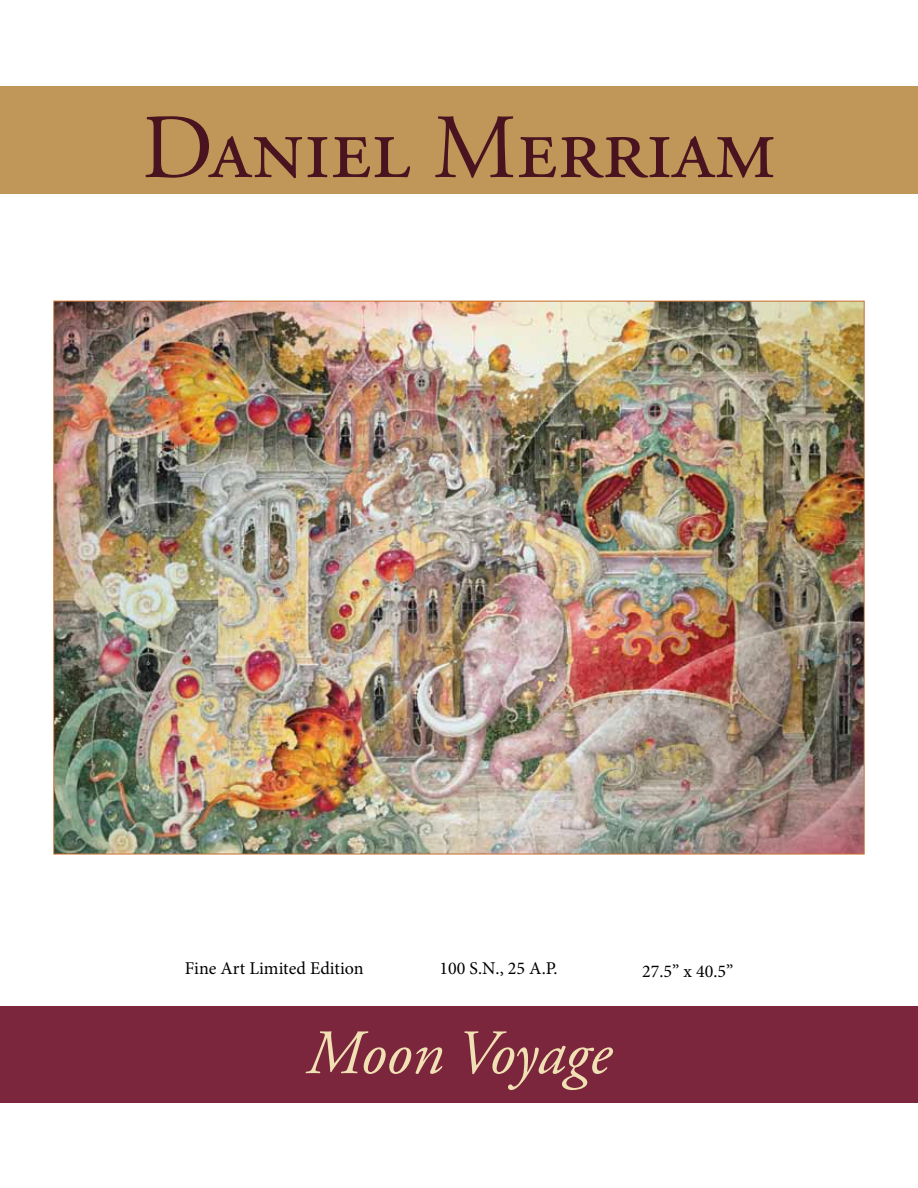
<style>
.page{position:relative;width:918px;height:1188px;background:#fff}
.page>*{position:absolute;margin:0;border:0;box-sizing:border-box;transform-origin:0 0}
.t1{font:91.5px "Adobe Garamond Pro";color:#4b1320}
.t2{font:italic 63px "Adobe Garamond Pro";color:#f1e0b4}
.t3{font:18px "Minion Pro";color:#000}
</style>
<div class="page">
<div style="left:0;top:86px;width:918px;height:108px;background:#c09759"></div>
<div style="left:0;top:1006px;width:918px;height:96px;background:#7b263d"></div>
<img style="left:53px;top:300px;width:812px;height:555px">
<h1 class="t1" style="left:142px;top:93px;width:636px">Daniel Merriam</h1>
<p class="t3" style="left:185px;top:956px;width:180px">Fine Art Limited Edition</p>
<p class="t3" style="left:440px;top:956px;width:119px">100 S.N., 25 A.P.</p>
<p class="t3" style="left:642px;top:959px;width:93px">27.5” x 40.5”</p>
<h2 class="t2" style="left:307px;top:1015px;width:306px">Moon Voyage</h2>
</div>
